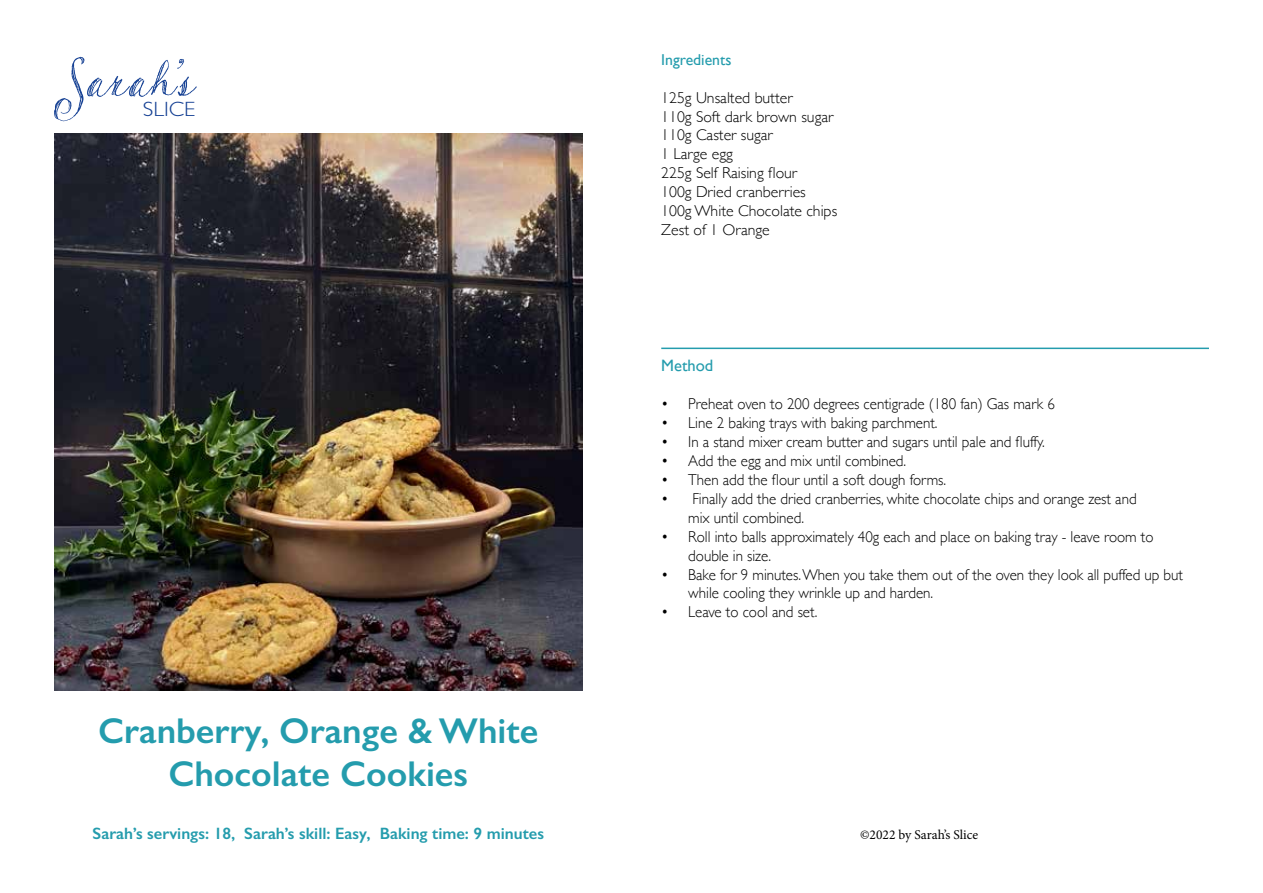
<style>
.page{position:relative;width:1263px;height:893px;background:#fff}
.page>*{position:absolute;margin:0;border:0;box-sizing:border-box;transform-origin:0 0}
.t1{font:600 36px/43.2px "Gill Sans";color:#249cad;text-align:center}
.t2{font:300 20.7px "Gill Sans";color:#164194;scale:1.09 1}
.t3{font:600 16.5px "Gill Sans";color:#249cad}
.t4{font:16.5px "Gill Sans";color:#249cad}
.t5{font:300 15.75px/18.9px "Gill Sans";color:#000;scale:.95 1}
.t6{font:300 15.75px/18.9px "Gill Sans";color:#000}
.t7{font:15.75px "Gill Sans";color:#249cad}
.t8{font:13.5px "Minion Pro";color:#000}
</style>
<div class="page">
<img style="left:54px;top:134px;width:529px;height:556px">
<svg style="left:54px;top:57px;width:143px;height:64px"></svg>
<hr style="left:661px;top:348px;width:548px;height:1px;background:#249cad">
<h2 class="t2" style="left:143px;top:93px;width:50px">SLICE</h2>
<h1 class="t1" style="left:98px;top:708px;width:442px">Cranberry, Orange &amp; White<br>Chocolate Cookies</h1>
<p class="t3" style="left:93px;top:824px;width:453px">Sarah’s servings: 18, Sarah’s skill: Easy, Baking time: 9 minutes</p>
<p class="t7" style="left:661px;top:50px;width:72px">Ingredients</p>
<p class="t6" style="left:661px;top:87px;width:177px">125g Unsalted butter<br>110g Soft dark brown sugar<br>110g Caster sugar<br>1 Large egg<br>225g Self Raising flour<br>100g Dried cranberries<br>100g White Chocolate chips<br>Zest of 1 Orange</p>
<p class="t4" style="left:661px;top:355px;width:54px">Method</p>
<p class="t5" style="left:661px;top:394px;width:416px">• Preheat oven to 200 degrees centigrade (180 fan) Gas mark 6</p>
<p class="t5" style="left:661px;top:413px;width:292px">• Line 2 baking trays with baking parchment.</p>
<p class="t5" style="left:661px;top:432px;width:405px">• In a stand mixer cream butter and sugars until pale and fluffy.</p>
<p class="t5" style="left:661px;top:451px;width:259px">• Add the egg and mix until combined.</p>
<p class="t5" style="left:661px;top:470px;width:301px">• Then add the flour until a soft dough forms.</p>
<p class="t5" style="left:688px;top:489px;width:473px;text-indent:-27px">• Finally add the dried cranberries, white chocolate chips and orange zest and mix until combined.</p>
<p class="t5" style="left:688px;top:526px;width:491px;text-indent:-27px">• Roll into balls approximately 40g each and place on baking tray - leave room to double in size.</p>
<p class="t5" style="left:688px;top:564px;width:522px;text-indent:-27px">• Bake for 9 minutes. When you take them out of the oven they look all puffed up but while cooling they wrinkle up and harden.</p>
<p class="t5" style="left:661px;top:602px;width:166px">• Leave to cool and set.</p>
<p class="t8" style="left:860px;top:825px;width:120px">©2022 by Sarah’s Slice</p>
</div>
